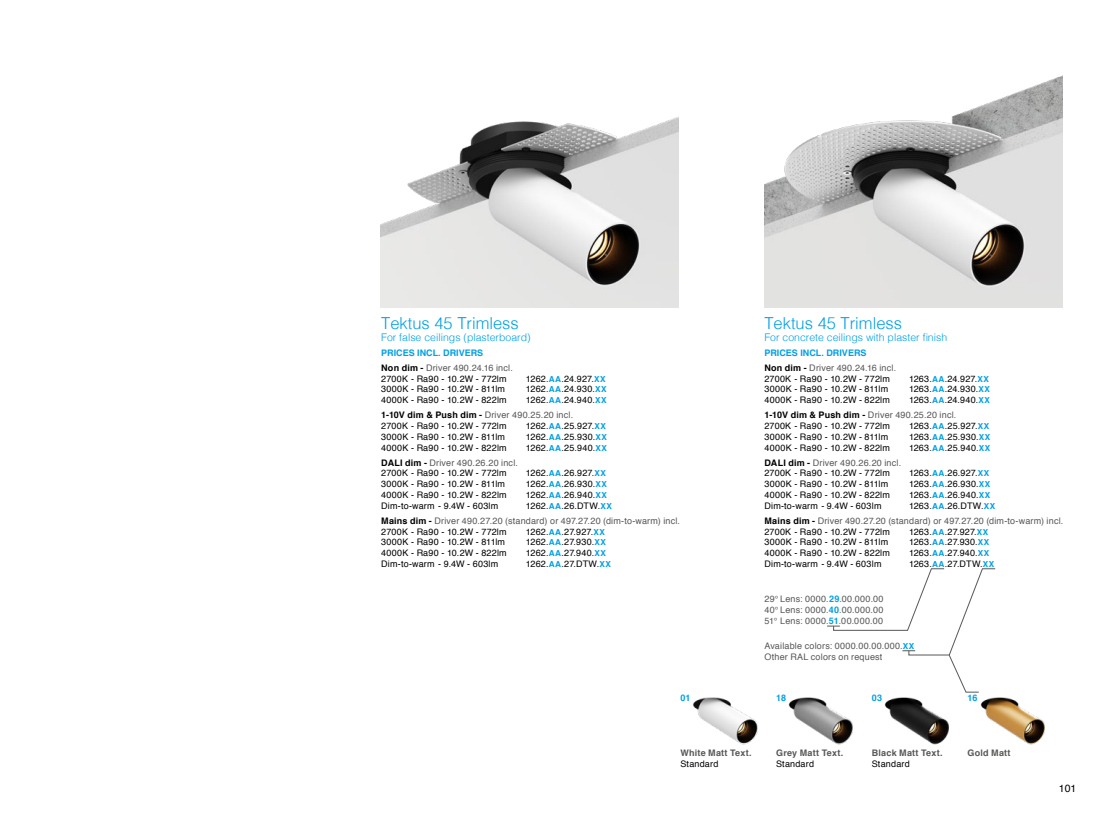
<style>
.page{position:relative;width:1106px;height:830px;background:#fff}
.page>*{position:absolute;margin:0;border:0;box-sizing:border-box;transform-origin:0 0}
.t1{font:300 16.5px "Helvetica";color:#009fe3}
.t2{font:300 10.5px "Helvetica";color:#009fe3}
.t3{font:10.5px "Helvetica";color:#000}
.t4{font:9px "Helvetica";letter-spacing:.02em;color:#000}
.t5{font:9px "Helvetica";letter-spacing:.025em;color:#575756}
.t6{font:700 9px "Helvetica";letter-spacing:.025em;color:#575756}
.t7{font:700 9px "Helvetica";color:#009fe3}
.s1{font-weight:700;color:#000}
.s2{font-weight:700;font-size:8.25px;color:#009fe3}
.s3{font-weight:700;color:#009fe3}
</style>
<div class="page">
<img style="left:693px;top:697px;width:65px;height:48px">
<img style="left:788px;top:697px;width:65px;height:48px">
<img style="left:884px;top:697px;width:65px;height:48px">
<img style="left:980px;top:697px;width:65px;height:48px">
<img style="left:764px;top:76px;width:298px;height:231px">
<img style="left:381px;top:117px;width:298px;height:190px">
<svg style="left:827px;top:568px;width:168px;height:124px"></svg>
<p class="t1" style="left:381px;top:308px;width:139px">Tektus 45 Trimless</p>
<p class="t2" style="left:381px;top:328px;width:151px">For false ceilings (plasterboard)</p>
<p class="t7" style="left:381px;top:345px;width:104px">PRICES INCL. DRIVERS</p>
<p class="t5" style="left:381px;top:360px;width:133px"><span class="s1">Non dim -</span> Driver 490.24.16 incl.</p>
<p class="t4" style="left:381px;top:371px;width:127px">2700K - Ra90 - 10.2W - 772lm</p>
<p class="t4" style="left:526px;top:371px;width:81px">1262.<span class="s2">AA</span>.24.927.<span class="s2">XX</span></p>
<p class="t4" style="left:381px;top:382px;width:125px">3000K - Ra90 - 10.2W - 811lm</p>
<p class="t4" style="left:526px;top:382px;width:82px">1262.<span class="s2">AA</span>.24.930.<span class="s2">XX</span></p>
<p class="t4" style="left:381px;top:393px;width:127px">4000K - Ra90 - 10.2W - 822lm</p>
<p class="t4" style="left:526px;top:393px;width:82px">1262.<span class="s2">AA</span>.24.940.<span class="s2">XX</span></p>
<p class="t5" style="left:381px;top:408px;width:193px"><span class="s1">1-10V dim &amp; Push dim -</span> Driver 490.25.20 incl.</p>
<p class="t4" style="left:381px;top:418px;width:127px">2700K - Ra90 - 10.2W - 772lm</p>
<p class="t4" style="left:526px;top:418px;width:82px">1262.<span class="s2">AA</span>.25.927.<span class="s2">XX</span></p>
<p class="t4" style="left:381px;top:429px;width:125px">3000K - Ra90 - 10.2W - 811lm</p>
<p class="t4" style="left:526px;top:429px;width:83px">1262.<span class="s2">AA</span>.25.930.<span class="s2">XX</span></p>
<p class="t4" style="left:381px;top:440px;width:127px">4000K - Ra90 - 10.2W - 822lm</p>
<p class="t4" style="left:526px;top:440px;width:83px">1262.<span class="s2">AA</span>.25.940.<span class="s2">XX</span></p>
<p class="t5" style="left:381px;top:455px;width:138px"><span class="s1">DALI dim -</span> Driver 490.26.20 incl.</p>
<p class="t4" style="left:381px;top:466px;width:127px">2700K - Ra90 - 10.2W - 772lm</p>
<p class="t4" style="left:526px;top:466px;width:82px">1262.<span class="s2">AA</span>.26.927.<span class="s2">XX</span></p>
<p class="t4" style="left:381px;top:477px;width:125px">3000K - Ra90 - 10.2W - 811lm</p>
<p class="t4" style="left:526px;top:477px;width:83px">1262.<span class="s2">AA</span>.26.930.<span class="s2">XX</span></p>
<p class="t4" style="left:381px;top:487px;width:127px">4000K - Ra90 - 10.2W - 822lm</p>
<p class="t4" style="left:526px;top:487px;width:83px">1262.<span class="s2">AA</span>.26.940.<span class="s2">XX</span></p>
<p class="t4" style="left:381px;top:498px;width:119px">Dim-to-warm - 9.4W - 603lm</p>
<p class="t4" style="left:526px;top:498px;width:88px">1262.<span class="s2">AA</span>.26.DTW.<span class="s2">XX</span></p>
<p class="t5" style="left:381px;top:513px;width:300px"><span class="s1">Mains dim -</span> Driver 490.27.20 (standard) or 497.27.20 (dim-to-warm) incl.</p>
<p class="t4" style="left:381px;top:524px;width:127px">2700K - Ra90 - 10.2W - 772lm</p>
<p class="t4" style="left:526px;top:524px;width:81px">1262.<span class="s2">AA</span>.27.927.<span class="s2">XX</span></p>
<p class="t4" style="left:381px;top:535px;width:125px">3000K - Ra90 - 10.2W - 811lm</p>
<p class="t4" style="left:526px;top:535px;width:82px">1262.<span class="s2">AA</span>.27.930.<span class="s2">XX</span></p>
<p class="t4" style="left:381px;top:546px;width:127px">4000K - Ra90 - 10.2W - 822lm</p>
<p class="t4" style="left:526px;top:546px;width:82px">1262.<span class="s2">AA</span>.27.940.<span class="s2">XX</span></p>
<p class="t4" style="left:381px;top:556px;width:119px">Dim-to-warm - 9.4W - 603lm</p>
<p class="t4" style="left:526px;top:556px;width:87px">1262.<span class="s2">AA</span>.27.DTW.<span class="s2">XX</span></p>
<p class="t7" style="left:680px;top:689px;width:12px">01</p>
<p class="t1" style="left:764px;top:308px;width:139px">Tektus 45 Trimless</p>
<p class="t2" style="left:764px;top:328px;width:184px">For concrete ceilings with plaster finish</p>
<p class="t7" style="left:764px;top:345px;width:104px">PRICES INCL. DRIVERS</p>
<p class="t5" style="left:764px;top:360px;width:133px"><span class="s1">Non dim -</span> Driver 490.24.16 incl.</p>
<p class="t4" style="left:764px;top:371px;width:127px">2700K - Ra90 - 10.2W - 772lm</p>
<p class="t4" style="left:909px;top:371px;width:81px">1263.<span class="s2">AA</span>.24.927.<span class="s2">XX</span></p>
<p class="t4" style="left:764px;top:382px;width:125px">3000K - Ra90 - 10.2W - 811lm</p>
<p class="t4" style="left:909px;top:382px;width:82px">1263.<span class="s2">AA</span>.24.930.<span class="s2">XX</span></p>
<p class="t4" style="left:764px;top:393px;width:127px">4000K - Ra90 - 10.2W - 822lm</p>
<p class="t4" style="left:909px;top:393px;width:82px">1263.<span class="s2">AA</span>.24.940.<span class="s2">XX</span></p>
<p class="t5" style="left:764px;top:408px;width:193px"><span class="s1">1-10V dim &amp; Push dim -</span> Driver 490.25.20 incl.</p>
<p class="t4" style="left:764px;top:418px;width:127px">2700K - Ra90 - 10.2W - 772lm</p>
<p class="t4" style="left:909px;top:418px;width:82px">1263.<span class="s2">AA</span>.25.927.<span class="s2">XX</span></p>
<p class="t4" style="left:764px;top:429px;width:125px">3000K - Ra90 - 10.2W - 811lm</p>
<p class="t4" style="left:909px;top:429px;width:83px">1263.<span class="s2">AA</span>.25.930.<span class="s2">XX</span></p>
<p class="t4" style="left:764px;top:440px;width:127px">4000K - Ra90 - 10.2W - 822lm</p>
<p class="t4" style="left:909px;top:440px;width:83px">1263.<span class="s2">AA</span>.25.940.<span class="s2">XX</span></p>
<p class="t5" style="left:764px;top:455px;width:138px"><span class="s1">DALI dim -</span> Driver 490.26.20 incl.</p>
<p class="t4" style="left:764px;top:466px;width:127px">2700K - Ra90 - 10.2W - 772lm</p>
<p class="t4" style="left:909px;top:466px;width:82px">1263.<span class="s2">AA</span>.26.927.<span class="s2">XX</span></p>
<p class="t4" style="left:764px;top:477px;width:125px">3000K - Ra90 - 10.2W - 811lm</p>
<p class="t4" style="left:909px;top:477px;width:83px">1263.<span class="s2">AA</span>.26.930.<span class="s2">XX</span></p>
<p class="t4" style="left:764px;top:487px;width:127px">4000K - Ra90 - 10.2W - 822lm</p>
<p class="t4" style="left:909px;top:487px;width:83px">1263.<span class="s2">AA</span>.26.940.<span class="s2">XX</span></p>
<p class="t4" style="left:764px;top:498px;width:119px">Dim-to-warm - 9.4W - 603lm</p>
<p class="t4" style="left:909px;top:498px;width:88px">1263.<span class="s2">AA</span>.26.DTW.<span class="s2">XX</span></p>
<p class="t5" style="left:764px;top:513px;width:300px"><span class="s1">Mains dim -</span> Driver 490.27.20 (standard) or 497.27.20 (dim-to-warm) incl.</p>
<p class="t4" style="left:764px;top:524px;width:127px">2700K - Ra90 - 10.2W - 772lm</p>
<p class="t4" style="left:909px;top:524px;width:81px">1263.<span class="s2">AA</span>.27.927.<span class="s2">XX</span></p>
<p class="t4" style="left:764px;top:535px;width:125px">3000K - Ra90 - 10.2W - 811lm</p>
<p class="t4" style="left:909px;top:535px;width:82px">1263.<span class="s2">AA</span>.27.930.<span class="s2">XX</span></p>
<p class="t4" style="left:764px;top:546px;width:127px">4000K - Ra90 - 10.2W - 822lm</p>
<p class="t4" style="left:909px;top:546px;width:82px">1263.<span class="s2">AA</span>.27.940.<span class="s2">XX</span></p>
<p class="t4" style="left:764px;top:556px;width:119px">Dim-to-warm - 9.4W - 603lm</p>
<p class="t4" style="left:909px;top:556px;width:87px">1263.<span class="s2">AA</span>.27.DTW.<span class="s2">XX</span></p>
<p class="t5" style="left:764px;top:592px;width:121px">29° Lens: 0000.<span class="s3">29</span>.00.000.00</p>
<p class="t5" style="left:764px;top:602px;width:120px">40° Lens: 0000.<span class="s3">40</span>.00.000.00</p>
<p class="t5" style="left:764px;top:613px;width:120px">51° Lens: 0000.<span class="s3">51</span>.00.000.00</p>
<p class="t5" style="left:764px;top:638px;width:151px">Available colors: 0000.00.00.000.<span class="s2">XX</span></p>
<p class="t5" style="left:764px;top:649px;width:119px">Other RAL colors on request</p>
<p class="t7" style="left:776px;top:689px;width:11px">18</p>
<p class="t7" style="left:871px;top:689px;width:12px">03</p>
<p class="t7" style="left:967px;top:689px;width:11px">16</p>
<p class="t6" style="left:680px;top:745px;width:73px">White Matt Text.</p>
<p class="t4" style="left:680px;top:756px;width:39px">Standard</p>
<p class="t6" style="left:776px;top:745px;width:69px">Grey Matt Text.</p>
<p class="t4" style="left:776px;top:756px;width:39px">Standard</p>
<p class="t6" style="left:871px;top:745px;width:72px">Black Matt Text.</p>
<p class="t4" style="left:871px;top:756px;width:39px">Standard</p>
<p class="t6" style="left:967px;top:745px;width:45px">Gold Matt</p>
<p class="t3" style="left:1058px;top:779px;width:19px">101</p>
</div>
